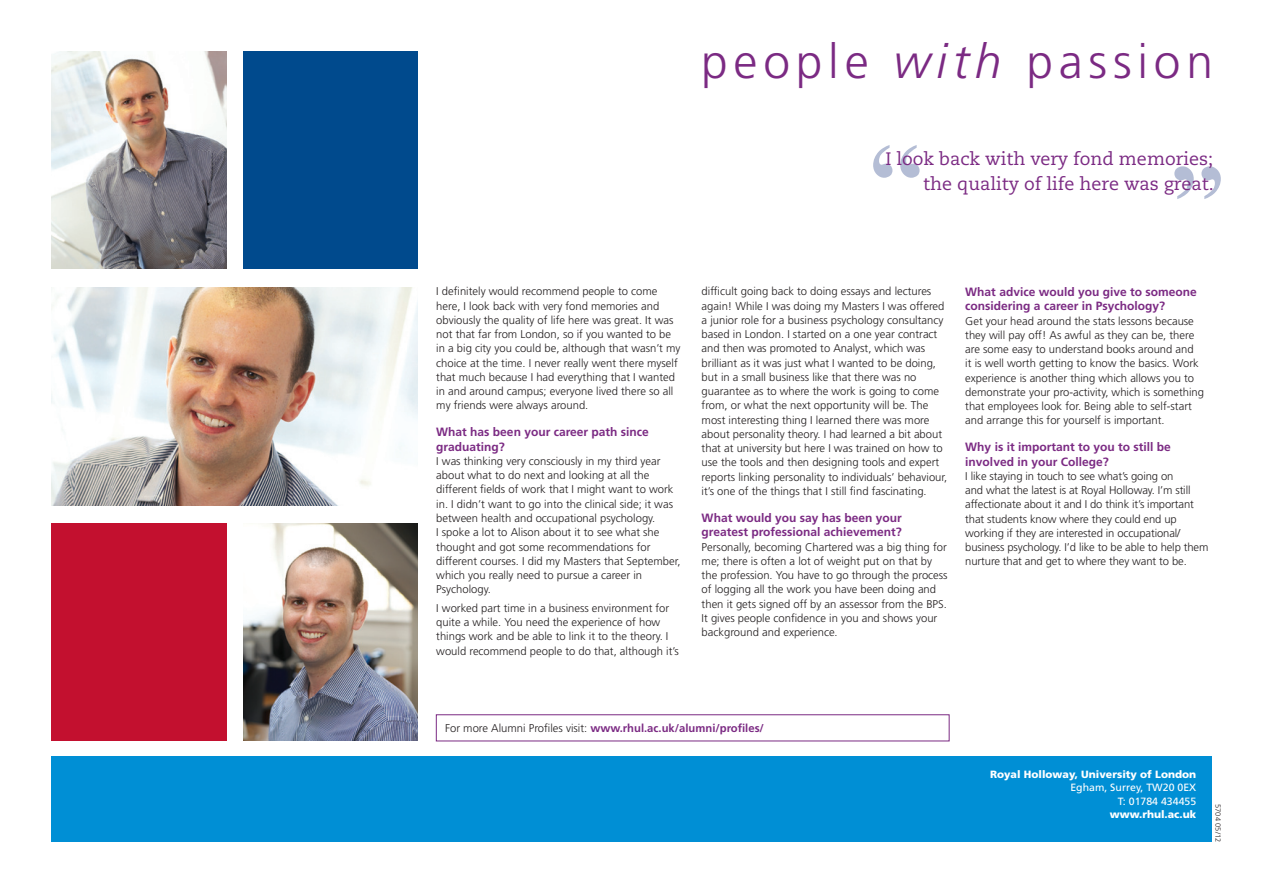
<style>
.page{position:relative;width:1263px;height:893px;background:#fff}
.page>*{position:absolute;margin:0;border:0;box-sizing:border-box;transform-origin:0 0}
.t1{font:129.6px "Times New Roman";color:#b4bdd5}
.t2{font:300 48px "Frutiger LT Std";letter-spacing:.12em;color:#7b2a83}
.t3{font:18px/25.2px "Caecilia LT Std";color:#7b2a83;text-align:right}
.Headers{font:700 12px/14.2px "Frutiger LT Std";color:#7b2a83}
.Body_copy{font:300 11.25px/14.2px "Frutiger LT Std";color:#231f20}
.t4{font:700 11.25px "Frutiger LT Std";color:#7b2a83}
.t5{font:900 10.5px "Frutiger LT Std";color:#fff}
.t6{font:10.5px "Frutiger LT Std";color:#fff}
.t7{font:300 7.5px "Frutiger LT Std";letter-spacing:.005em;color:#231f20}
.s1{font-style:italic}
.s2{font-weight:300;color:#231f20}
</style>
<div class="page">
<div style="left:51px;top:756px;width:1161px;height:85px;background:#008fd5"></div>
<img style="left:51px;top:51px;width:175px;height:218px">
<img style="left:51px;top:287px;width:367px;height:218px">
<div style="left:51px;top:523px;width:175px;height:217px;background:#c3102f"></div>
<div style="left:243px;top:51px;width:175px;height:218px;background:#004a8d"></div>
<img style="left:243px;top:523px;width:175px;height:218px">
<div style="left:436px;top:714px;width:513px;height:27px;border:1px solid #7b2a83"></div>
<p class="t2" style="left:701px;top:34px;width:513px">people <span class="s1">with</span> passion</p>
<p class="t1" style="left:861px;top:102px;width:72px">‘‘</p>
<p class="t3" style="left:885px;top:147px;width:330px">I look back with very fond memories; the quality of life here was great.</p>
<p class="t1" style="left:1162px;top:124px;width:72px">’’</p>
<p class="Body_copy" style="left:436px;top:285px;width:246px">I definitely would recommend people to come here, I look back with very fond memories and obviously the quality of life here was great. It was not that far from London, so if you wanted to be in a big city you could be, although that wasn’t my choice at the time. I never really went there myself that much because I had everything that I wanted in and around campus; everyone lived there so all my friends were always around.</p>
<p class="Headers" style="left:436px;top:425px;width:214px">What has been your career path since graduating?</p>
<p class="Body_copy" style="left:436px;top:454px;width:246px">I was thinking very consciously in my third year about what to do next and looking at all the different fields of work that I might want to work in. I didn’t want to go into the clinical side; it was between health and occupational psychology.<br>I spoke a lot to Alison about it to see what she thought and got some recommendations for different courses. I did my Masters that September, which you really need to pursue a career in Psychology.</p>
<p class="Body_copy" style="left:436px;top:601px;width:244px">I worked part time in a business environment for quite a while. You need the experience of how things work and be able to link it to the theory. I would recommend people to do that, although it’s</p>
<p class="Body_copy" style="left:702px;top:285px;width:247px">difficult going back to doing essays and lectures again! While I was doing my Masters I was offered a junior role for a business psychology consultancy based in London. I started on a one year contract and then was promoted to Analyst, which was brilliant as it was just what I wanted to be doing, but in a small business like that there was no guarantee as to where the work is going to come from, or what the next opportunity will be. The most interesting thing I learned there was more about personality theory. I had learned a bit about that at university but here I was trained on how to use the tools and then designing tools and expert reports linking personality to individuals’ behaviour, it’s one of the things that I still find fascinating.</p>
<p class="Headers" style="left:702px;top:511px;width:202px">What would you say has been your greatest professional achievement?</p>
<p class="Body_copy" style="left:702px;top:540px;width:247px">Personally, becoming Chartered was a big thing for me; there is often a lot of weight put on that by the profession. You have to go through the process of logging all the work you have been doing and then it gets signed off by an assessor from the BPS.<br>It gives people confidence in you and shows your background and experience.</p>
<p class="Headers" style="left:965px;top:285px;width:233px">What advice would you give to someone considering a career in Psychology?</p>
<p class="Body_copy" style="left:965px;top:314px;width:240px">Get your head around the stats lessons because they will pay off! As awful as they can be, there are some easy to understand books around and<br>it is well worth getting to know the basics. Work experience is another thing which allows you to demonstrate your pro-activity, which is something that employees look for. Being able to self-start and arrange this for yourself is important.</p>
<p class="Headers" style="left:965px;top:440px;width:207px">Why is it important to you to still be involved in your College?</p>
<p class="Body_copy" style="left:965px;top:469px;width:245px">I like staying in touch to see what’s going on<br>and what the latest is at Royal Holloway. I’m still affectionate about it and I do think it’s important that students know where they could end up working if they are interested in occupational/ business psychology. I’d like to be able to help them nurture that and get to where they want to be.</p>
<p class="t4" style="left:445px;top:722px;width:320px"><span class="s2">For more Alumni Profiles visit:</span> www.rhul.ac.uk/alumni/profiles/</p>
<p class="t5" style="left:990px;top:767px;width:208px">Royal Holloway, University of London</p>
<p class="t6" style="left:1070px;top:781px;width:127px">Egham, Surrey, TW20 0EX</p>
<p class="t6" style="left:1118px;top:795px;width:80px">T: 01784 434455</p>
<p class="t5" style="left:1110px;top:808px;width:88px">www.rhul.ac.uk</p>
<p class="t7" style="left:1222px;top:804px;width:39px;rotate:90deg">5704 05/12</p>
</div>
